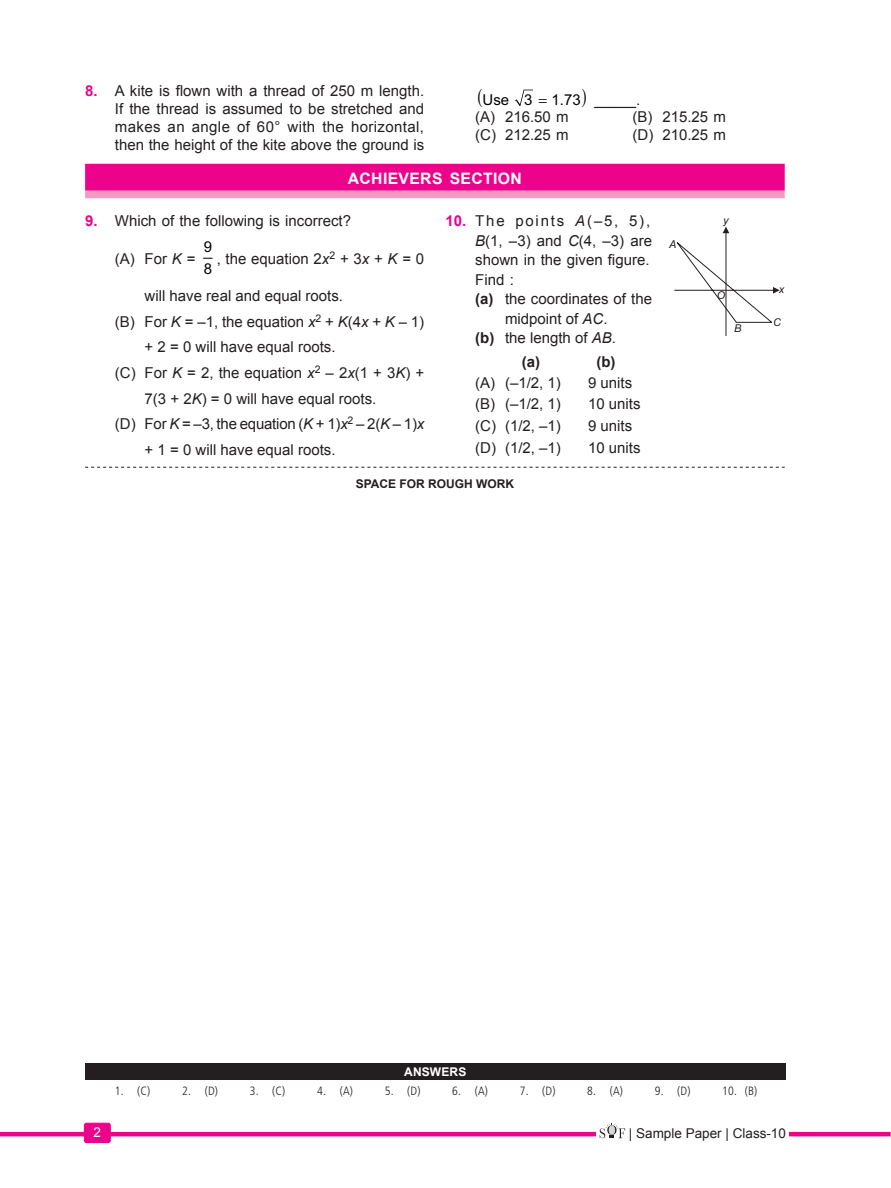
<style>
.page{position:relative;width:891px;height:1188px;background:#fff}
.page>*{position:absolute;margin:0;border:0;box-sizing:border-box;transform-origin:0 0}
.Headd{font:700 15.75px "Arial";letter-spacing:.02em;color:#fff}
.option_with_out_line{font:15px/25.7px "Arial";color:#231f20}
.Question{font:15px/17.9px "Arial";color:#231f20}
.Question-2{font:15px "Arial";letter-spacing:.12em;color:#231f20}
.t1{font:15px/21.3px "Arial";color:#000}
.option_with_out_line-2{font:700 15px "Arial";color:#231f20}
.question_second_line{font:15px "Arial";color:#231f20}
.t2{font:13.5px "Arial";color:#231f20}
.t3{font:13.5px "Arial";color:#fff}
.Answer_keys{font:300 condensed 12px "Frutiger";color:#231f20}
.t4{font:700 12px "Arial";color:#231f20}
.t5{font:700 12px "Arial";letter-spacing:.01em;color:#fff}
.t6{font:italic 10.8px "Arial";color:#231f20}
.s1{font-weight:700;color:#ed028c}
.s2{font-style:italic}
.s3{font-weight:700}
</style>
<div class="page">
<hr style="left:0;top:1132px;width:891px;height:4px;background:#ed028c">
<div style="left:596px;top:1126px;width:193px;height:17px;background:#fff"></div>
<svg style="left:600px;top:1123px;width:25px;height:15px"></svg>
<div style="left:84px;top:1123px;width:26px;height:20px;background:#ed028c;border-radius:2px"></div>
<div style="left:84px;top:1123px;width:27px;height:20px;border:1px solid #ed028c;border-radius:2px"></div>
<hr style="left:726px;top:233px;width:1px;height:103px;background:#231f20">
<svg style="left:674px;top:227px;width:106px;height:96px"></svg>
<svg style="left:515px;top:90px;width:18px;height:16px"></svg>
<div style="left:85px;top:164px;width:700px;height:27px;background:#ed028c"></div>
<div style="left:85px;top:191px;width:700px;height:7px;background:#f499c2"></div>
<svg style="left:85px;top:467px;width:700px;height:1px"></svg>
<div style="left:85px;top:1063px;width:701px;height:17px;background:#231f20"></div>
<p class="Question" style="left:115px;top:82px;width:311px;text-align:justify;text-indent:-30px"><span class="s1">8.</span> A kite is flown with a thread of 250 m length.<br>If the thread is assumed to be stretched and makes an angle of 60° with the horizontal, then the height of the kite above the ground is</p>
<p class="t1" style="left:483px;top:89px;width:51px">Use 3</p>
<p class="t1" style="left:551px;top:89px;width:31px">1.73</p>
<p class="Question" style="left:595px;top:91px;width:47px">_____.</p>
<p class="option_with_out_line" style="left:475px;top:105px;width:95px">(A) 216.50 m</p>
<p class="option_with_out_line" style="left:633px;top:105px;width:95px">(B) 215.25 m</p>
<p class="option_with_out_line" style="left:475px;top:122px;width:95px">(C) 212.25 m</p>
<p class="option_with_out_line" style="left:633px;top:122px;width:95px">(D) 210.25 m</p>
<p class="Headd" style="left:348px;top:168px;width:176px">ACHIEVERS SECTION</p>
<p class="Question" style="left:85px;top:212px;width:267px"><span class="s1">9.</span> Which of the following is incorrect?</p>
<p class="option_with_out_line" style="left:115px;top:246px;width:82px">(A) For <span class="s2">K</span> =</p>
<p class="t1" style="left:204px;top:237px;width:10px">9<br>8</p>
<p class="option_with_out_line" style="left:217px;top:246px;width:209px">, the equation 2<span class="s2">x</span><sup>2</sup> + 3<span class="s2">x</span> + <span class="s2">K</span> = 0</p>
<p class="option_with_out_line" style="left:145px;top:283px;width:200px">will have real and equal roots.</p>
<p class="option_with_out_line" style="left:145px;top:309px;width:281px;text-indent:-30px">(B) For <span class="s2">K</span> = –1, the equation <span class="s2">x</span><sup>2</sup> + <span class="s2">K</span>(4<span class="s2">x</span> + <span class="s2">K</span> – 1) + 2 = 0 will have equal roots.</p>
<p class="option_with_out_line" style="left:145px;top:360px;width:281px;text-indent:-30px">(C) For <span class="s2">K</span> = 2, the equation <span class="s2">x</span><sup>2</sup> – 2<span class="s2">x</span>(1 + 3<span class="s2">K</span>) +<br>7(3 + 2<span class="s2">K</span>) = 0 will have equal roots.</p>
<p class="option_with_out_line" style="left:145px;top:411px;width:281px;text-indent:-30px">(D) For <span class="s2">K</span> = –3, the equation (<span class="s2">K</span> + 1)<span class="s2">x</span><sup>2</sup> – 2(<span class="s2">K</span> – 1)<span class="s2">x </span>+ 1 = 0 will have equal roots.</p>
<p class="Question-2" style="left:446px;top:211px;width:206px"><span class="s1">10.</span> The points <span class="s2">A</span>(–5, 5),</p>
<p class="t6" style="left:723px;top:214px;width:7px">y</p>
<p class="Question" style="left:475px;top:231px;width:178px;line-height:19.5px"><span class="s2">B</span>(1, –3) and <span class="s2">C</span>(4, –3) are shown in the given figure.</p>
<p class="question_second_line" style="left:475px;top:270px;width:40px">Find :</p>
<p class="option_with_out_line" style="left:505px;top:289px;width:148px;line-height:19.4px;text-indent:-30px"><span class="s3">(a)</span> the coordinates of the midpoint of <span class="s2">AC</span>.</p>
<p class="option_with_out_line" style="left:475px;top:325px;width:142px"><span class="s3">(b)</span> the length of <span class="s2">AB</span>.</p>
<p class="option_with_out_line-2" style="left:522px;top:351px;width:20px">(a)</p>
<p class="option_with_out_line-2" style="left:596px;top:351px;width:21px">(b)</p>
<p class="option_with_out_line" style="left:475px;top:370px;width:87px">(A) (–1/2, 1)</p>
<p class="option_with_out_line" style="left:588px;top:370px;width:46px">9 units</p>
<p class="option_with_out_line" style="left:475px;top:392px;width:87px">(B) (–1/2, 1)</p>
<p class="option_with_out_line" style="left:588px;top:392px;width:54px">10 units</p>
<p class="option_with_out_line" style="left:475px;top:413px;width:87px">(C) (1/2, –1)</p>
<p class="option_with_out_line" style="left:588px;top:413px;width:46px">9 units</p>
<p class="option_with_out_line" style="left:475px;top:435px;width:87px">(D) (1/2, –1)</p>
<p class="option_with_out_line" style="left:588px;top:435px;width:54px">10 units</p>
<p class="t6" style="left:669px;top:237px;width:9px">A</p>
<p class="t6" style="left:717px;top:288px;width:10px">O</p>
<p class="t6" style="left:734px;top:321px;width:9px">B</p>
<p class="t4" style="left:356px;top:476px;width:160px">SPACE FOR ROUGH WORK</p>
<p class="t6" style="left:779px;top:282px;width:7px">x</p>
<p class="t6" style="left:773px;top:315px;width:9px">C</p>
<p class="t5" style="left:404px;top:1064px;width:64px">ANSWERS</p>
<p class="Answer_keys" style="left:115px;top:1084px;width:37px">1. (C)</p>
<p class="Answer_keys" style="left:182px;top:1084px;width:37px">2. (D)</p>
<p class="Answer_keys" style="left:250px;top:1084px;width:37px">3. (C)</p>
<p class="Answer_keys" style="left:317px;top:1084px;width:37px">4. (A)</p>
<p class="Answer_keys" style="left:385px;top:1084px;width:37px">5. (D)</p>
<p class="Answer_keys" style="left:452px;top:1084px;width:37px">6. (A)</p>
<p class="Answer_keys" style="left:520px;top:1084px;width:37px">7. (D)</p>
<p class="Answer_keys" style="left:587px;top:1084px;width:37px">8. (A)</p>
<p class="Answer_keys" style="left:655px;top:1084px;width:37px">9. (D)</p>
<p class="Answer_keys" style="left:722px;top:1084px;width:37px">10. (B)</p>
<p class="t3" style="left:94px;top:1123px;width:9px">2</p>
<p class="t2" style="left:629px;top:1125px;width:159px">| Sample Paper | Class-10</p>
</div>
